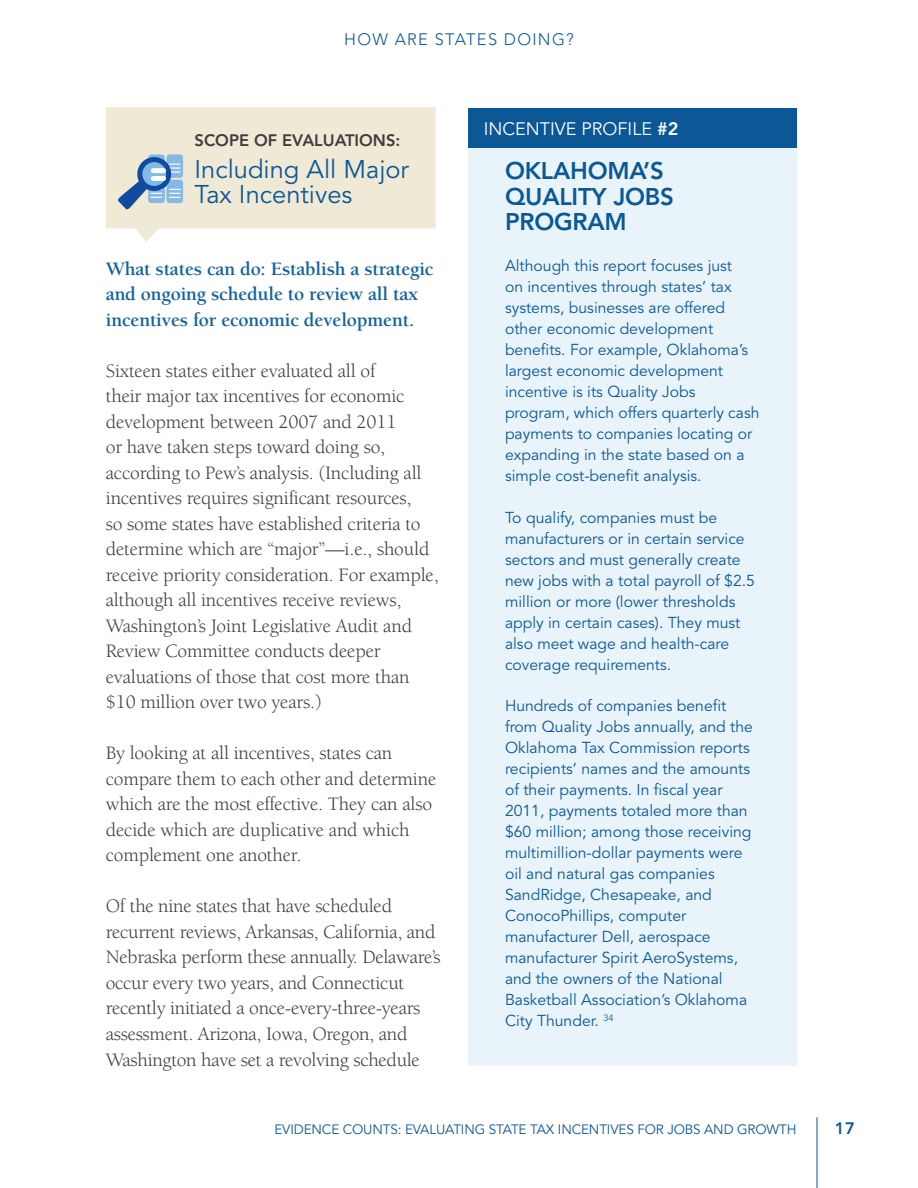
<style>
.page{position:relative;width:918px;height:1188px;background:#fff}
.page>*{position:absolute;margin:0;border:0;box-sizing:border-box;transform-origin:0 0}
.t1{font:25.5px/25.5px "Avenir LT Std";color:#0c5896}
.t2{font:800 24px/25.5px "Avenir LT Std";letter-spacing:-.01em;color:#0c5896}
.t3{font:19.5px/25.5px "Berkeley Std";letter-spacing:-.01em;color:#3e3e3f}
.t4{font:700 19.5px/25.5px "Berkeley Std";letter-spacing:-.01em;color:#14629e}
.t5{font:18px "Avenir LT Std";color:#fff}
.t6{font:800 16.5px "Avenir LT Std";color:#3e3e3f}
.t7{font:300 16.5px "Avenir LT Std";letter-spacing:.075em;color:#0c5896}
.t8{font:800 16.5px "Avenir LT Std";color:#0c5896}
.t9{font:15.75px/21px "Avenir LT Std";color:#0c5896}
.t10{font:13.5px "Avenir LT Std";letter-spacing:-.01em;color:#0c5896}
.s1{font-weight:800}
</style>
<div class="page">
<hr style="left:817px;top:1117px;width:1px;height:71px;background:#0c5896">
<svg style="left:106px;top:107px;width:330px;height:135px;fill:#f0e9d5"></svg>
<div style="left:166px;top:180px;width:17px;height:23px;background:#83b9e4;border-radius:3px"></div>
<div style="left:166px;top:154px;width:17px;height:24px;background:#83b9e4;border-radius:3px"></div>
<div style="left:148px;top:154px;width:17px;height:24px;background:#83b9e4;border-radius:3px"></div>
<svg style="left:118px;top:157px;width:63px;height:53px"></svg>
<div style="left:153px;top:168px;width:11px;height:5px;background:#fff"></div>
<div style="left:153px;top:176px;width:11px;height:5px;background:#fff"></div>
<div style="left:468px;top:108px;width:329px;height:957px;background:#e8f4f9"></div>
<div style="left:468px;top:108px;width:329px;height:39px;background:#0c5896"></div>
<p class="t7" style="left:344px;top:32px;width:231px">HOW ARE STATES DOING?</p>
<p class="t6" style="left:195px;top:133px;width:207px">SCOPE OF EVALUATIONS:</p>
<h1 class="t1" style="left:195px;top:159px;width:216px">Including All Major<br>Tax Incentives</h1>
<p class="t4" style="left:106px;top:258px;width:329px">What states can do: Establish a strategic and ongoing schedule to review all tax incentives for economic development.</p>
<p class="t3" style="left:106px;top:360px;width:334px">Sixteen states either evaluated all of<br>their major tax incentives for economic development between 2007 and 2011<br>or have taken steps toward doing so, according to Pew’s analysis. (Including all incentives requires significant resources,<br>so some states have established criteria to determine which are “major”—i.e., should receive priority consideration. For example, although all incentives receive reviews, Washington’s Joint Legislative Audit and Review Committee conducts deeper evaluations of those that cost more than $10 million over two years.)</p>
<p class="t3" style="left:106px;top:742px;width:332px">By looking at all incentives, states can compare them to each other and determine which are the most effective. They can also decide which are duplicative and which complement one another.</p>
<p class="t3" style="left:106px;top:895px;width:336px">Of the nine states that have scheduled recurrent reviews, Arkansas, California, and Nebraska perform these annually. Delaware’s occur every two years, and Connecticut recently initiated a once-every-three-years assessment. Arizona, Iowa, Oregon, and Washington have set a revolving schedule</p>
<p class="t5" style="left:484px;top:121px;width:196px">INCENTIVE PROFILE <span class="s1">#2</span></p>
<h2 class="t2" style="left:505px;top:160px;width:170px">OKLAHOMA’S<br>QUALITY JOBS<br>PROGRAM</h2>
<p class="t9" style="left:505px;top:257px;width:256px">Although this report focuses just<br>on incentives through states’ tax systems, businesses are offered other economic development benefits. For example, Oklahoma’s largest economic development incentive is its Quality Jobs program, which offers quarterly cash payments to companies locating or expanding in the state based on a simple cost-benefit analysis.</p>
<p class="t9" style="left:505px;top:508px;width:251px">To qualify, companies must be manufacturers or in certain service sectors and must generally create new jobs with a total payroll of $2.5 million or more (lower thresholds apply in certain cases). They must also meet wage and health-care coverage requirements.</p>
<p class="t9" style="left:505px;top:696px;width:249px">Hundreds of companies benefit from Quality Jobs annually, and the<br>Oklahoma Tax Commission reports recipients’ names and the amounts of their payments. In fiscal year<br>2011, payments totaled more than $60 million; among those receiving multimillion-dollar payments were oil and natural gas companies<br>SandRidge, Chesapeake, and<br>ConocoPhillips, computer manufacturer Dell, aerospace manufacturer Spirit AeroSystems, and the owners of the National<br>Basketball Association’s Oklahoma<br>City Thunder. <sup>34</sup></p>
<p class="t10" style="left:274px;top:1123px;width:524px">EVIDENCE COUNTS: EVALUATING STATE TAX INCENTIVES FOR JOBS AND GROWTH</p>
<p class="t8" style="left:835px;top:1122px;width:21px">17</p>
</div>
